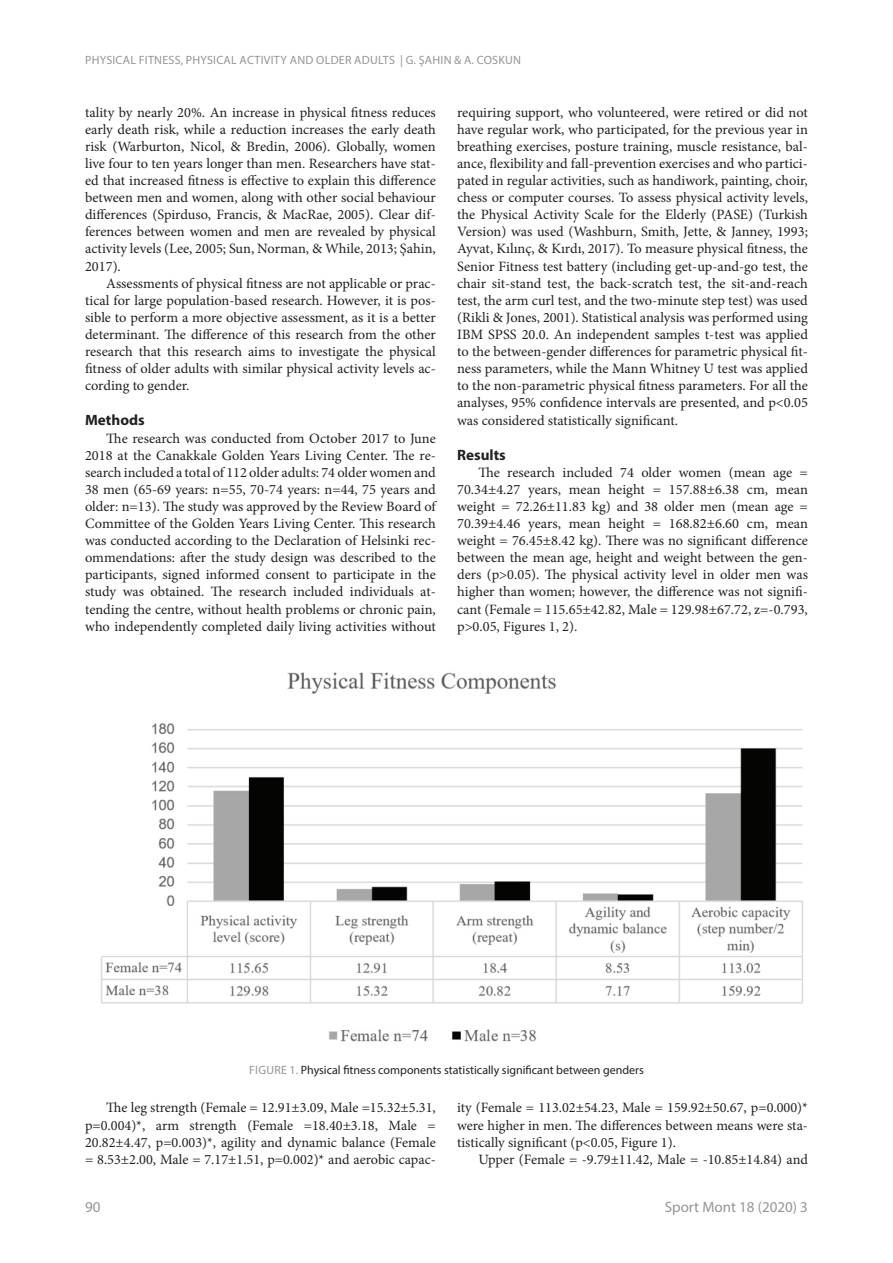
<style>
.page{position:relative;width:893px;height:1263px;background:#fff}
.page>*{position:absolute;margin:0;border:0;box-sizing:border-box;transform-origin:0 0}
.t1{font:15px "Myriad Pro";color:#939598}
.t2{font:700 15px "Myriad Pro";color:#231f20}
.t3{font:14.25px/17.1px "Minion Pro";color:#231f20;text-align:justify}
.t4{font:12px "Myriad Pro";color:#231f20}
.t5{font:12px "Myriad Pro";letter-spacing:.02em;color:#939598}
.s1{color:#939598}
</style>
<div class="page">
<img style="left:101px;top:672px;width:702px;height:370px">
<p class="t5" style="left:85px;top:53px;width:437px">PHYSICAL FITNESS, PHYSICAL ACTIVITY AND OLDER ADULTS | G. ŞAHIN &amp; A. COSKUN</p>
<p class="t3" style="left:85px;top:104px;width:352px">tality by nearly 20%. An increase in physical fitness reduces early death risk, while a reduction increases the early death risk (Warburton, Nicol, &amp; Bredin, 2006). Globally, women live four to ten years longer than men. Researchers have stat&shy;ed that increased fitness is effective to explain this difference between men and women, along with other social behaviour differences (Spirduso, Francis, &amp; MacRae, 2005). Clear dif&shy;ferences between women and men are revealed by physical activity levels (Lee, 2005; Sun, Norman, &amp; While, 2013; Şahin, 2017).</p>
<p class="t3" style="left:85px;top:275px;width:352px;text-indent:21px">Assessments of physical fitness are not applicable or prac&shy;tical for large population-based research. However, it is pos&shy;sible to perform a more objective assessment, as it is a better determinant. The difference of this research from the other research that this research aims to investigate the physical fitness of older adults with similar physical activity levels ac&shy;cording to gender.</p>
<p class="t2" style="left:85px;top:411px;width:61px">Methods</p>
<p class="t3" style="left:85px;top:429px;width:352px;text-indent:21px">The research was conducted from October 2017 to June 2018 at the Canakkale Golden Years Living Center. The re&shy;search included a total of 112 older adults: 74 older women and 38 men (65-69 years: n=55, 70-74 years: n=44, 75 years and older: n=13). The study was approved by the Review Board of Committee of the Golden Years Living Center. This research was conducted according to the Declaration of Helsinki rec&shy;ommendations: after the study design was described to the participants, signed informed consent to participate in the study was obtained. The research included individuals at&shy;tending the centre, without health problems or chronic pain, who independently completed daily living activities without</p>
<p class="t3" style="left:457px;top:104px;width:352px">requiring support, who volunteered, were retired or did not have regular work, who participated, for the previous year in breathing exercises, posture training, muscle resistance, bal&shy;ance, flexibility and fall-prevention exercises and who partici&shy;pated in regular activities, such as handiwork, painting, choir, chess or computer courses. To assess physical activity levels, the Physical Activity Scale for the Elderly (PASE) (Turkish Version) was used (Washburn, Smith, Jette, &amp; Janney, 1993; Ayvat, Kılınç, &amp; Kırdı, 2017). To measure physical fitness, the Senior Fitness test battery (including get-up-and-go test, the chair sit-stand test, the back-scratch test, the sit-and-reach test, the arm curl test, and the two-minute step test) was used (Rikli &amp; Jones, 2001). Statistical analysis was performed using IBM SPSS 20.0. An independent samples t-test was applied to the between-gender differences for parametric physical fit&shy;ness parameters, while the Mann Whitney U test was applied to the non-parametric physical fitness parameters. For all the analyses, 95% confidence intervals are presented, and p&lt;0.05 was considered statistically significant.</p>
<p class="t2" style="left:457px;top:445px;width:50px">Results</p>
<p class="t3" style="left:457px;top:464px;width:352px;text-indent:21px">The research included 74 older women (mean age = 70.34±4.27 years, mean height = 157.88±6.38 cm, mean weight = 72.26±11.83 kg) and 38 older men (mean age = 70.39±4.46 years, mean height = 168.82±6.60 cm, mean weight = 76.45±8.42 kg). There was no significant difference between the mean age, height and weight between the gen&shy;ders (p&gt;0.05). The physical activity level in older men was higher than women; however, the difference was not signifi&shy;cant (Female = 115.65±42.82, Male = 129.98±67.72, z=-0.793, p&gt;0.05, Figures 1, 2).</p>
<p class="t4" style="left:249px;top:1062px;width:396px"><span class="s1">FIGURE 1.</span> Physical fitness components statistically significant between genders</p>
<p class="t3" style="left:85px;top:1099px;width:352px;text-indent:21px">The leg strength (Female = 12.91±3.09, Male =15.32±5.31, p=0.004)*, arm strength (Female =18.40±3.18, Male = 20.82±4.47, p=0.003)*, agility and dynamic balance (Female = 8.53±2.00, Male = 7.17±1.51, p=0.002)* and aerobic capac-</p>
<p class="t3" style="left:457px;top:1099px;width:352px">ity (Female = 113.02±54.23, Male = 159.92±50.67, p=0.000)* were higher in men. The differences between means were sta&shy;tistically significant (p&lt;0.05, Figure 1).</p>
<p class="t3" style="left:478px;top:1151px;width:331px">Upper (Female = -9.79±11.42, Male = -10.85±14.84) and</p>
<p class="t1" style="left:85px;top:1197px;width:17px">90</p>
<p class="t1" style="left:665px;top:1197px;width:145px">Sport Mont 18 (2020) 3</p>
</div>
